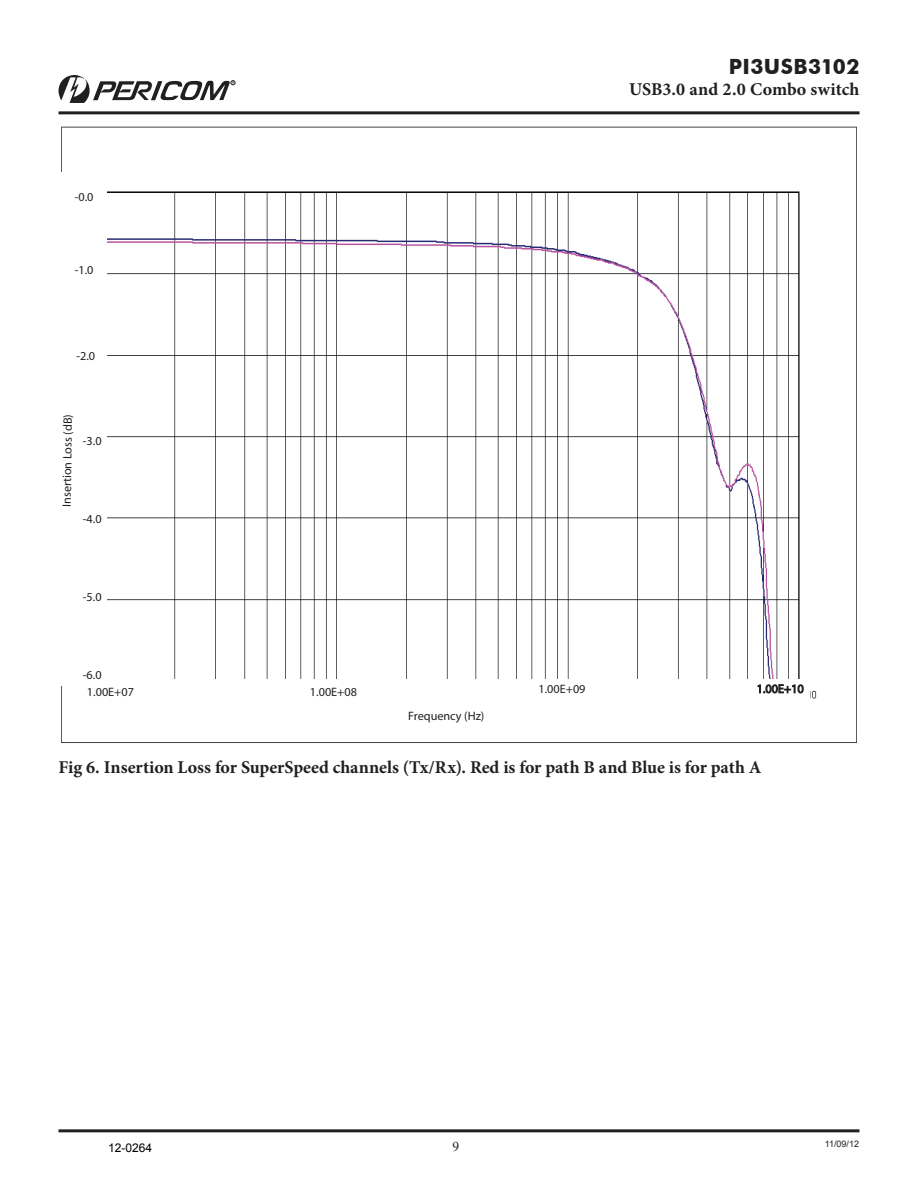
<style>
.page{position:relative;width:918px;height:1188px;background:#fff}
.page>*{position:absolute;margin:0;border:0;box-sizing:border-box;transform-origin:0 0}
.t1{font:700 21px "Futura BT";letter-spacing:.015em;color:#221f1f}
.t2{font:700 18px "Minion Pro";color:#221f1f}
.t3{font:13.5px "Times New Roman";color:#221f1f}
.t4{font:12.15px "Myriad";color:#221f1f}
.t5{font:12px "Arial";color:#000}
.t6{font:9px "Arial";color:#221f1f}
</style>
<div class="page">
<hr style="left:59px;top:1129px;width:801px;height:3px;background:#221f1f">
<svg style="left:59px;top:75px;width:176px;height:28px"></svg>
<hr style="left:59px;top:111px;width:801px;height:3px;background:#221f1f">
<img style="left:61px;top:126px;width:796px;height:617px">
<div style="left:87px;top:679px;width:723px;height:27px;background:#fff"></div>
<svg style="left:757px;top:684px;width:47px;height:10px"></svg>
<div style="left:404px;top:706px;width:98px;height:28px;background:#fff"></div>
<div style="left:59px;top:172px;width:48px;height:514px;background:#fff"></div>
<div style="left:343px;top:129px;width:251px;height:58px;background:#fff"></div>
<p class="t4" style="left:75px;top:193px;width:20px">-0.0</p>
<p class="t4" style="left:75px;top:265px;width:20px">-1.0</p>
<p class="t4" style="left:76px;top:351px;width:20px">-2.0</p>
<p class="t4" style="left:62px;top:507px;width:94px;rotate:-89deg">Insertion Loss (dB)</p>
<p class="t4" style="left:83px;top:436px;width:20px">-3.0</p>
<p class="t4" style="left:83px;top:514px;width:20px">-4.0</p>
<p class="t4" style="left:83px;top:593px;width:20px">-5.0</p>
<p class="t4" style="left:83px;top:671px;width:20px">-6.0</p>
<p class="t4" style="left:87px;top:687px;width:49px">1.00E+07</p>
<p class="t4" style="left:310px;top:687px;width:49px">1.00E+08</p>
<p class="t4" style="left:538px;top:684px;width:49px">1.00E+09</p>
<p class="t4" style="left:408px;top:711px;width:78px">Frequency (Hz)</p>
<p class="t1" style="left:729px;top:55px;width:132px">PI3USB3102</p>
<p class="t2" style="left:629px;top:78px;width:232px">USB3.0 and 2.0 Combo switch</p>
<p class="t2" style="left:58px;top:760px;width:705px">Fig 6. Insertion Loss for SuperSpeed channels (Tx/Rx). Red is for path B and Blue is for path A</p>
<p class="t5" style="left:108px;top:1141px;width:46px">12-0264</p>
<p class="t3" style="left:452px;top:1138px;width:8px">9</p>
<p class="t6" style="left:825px;top:1138px;width:36px">11/09/12</p>
</div>
